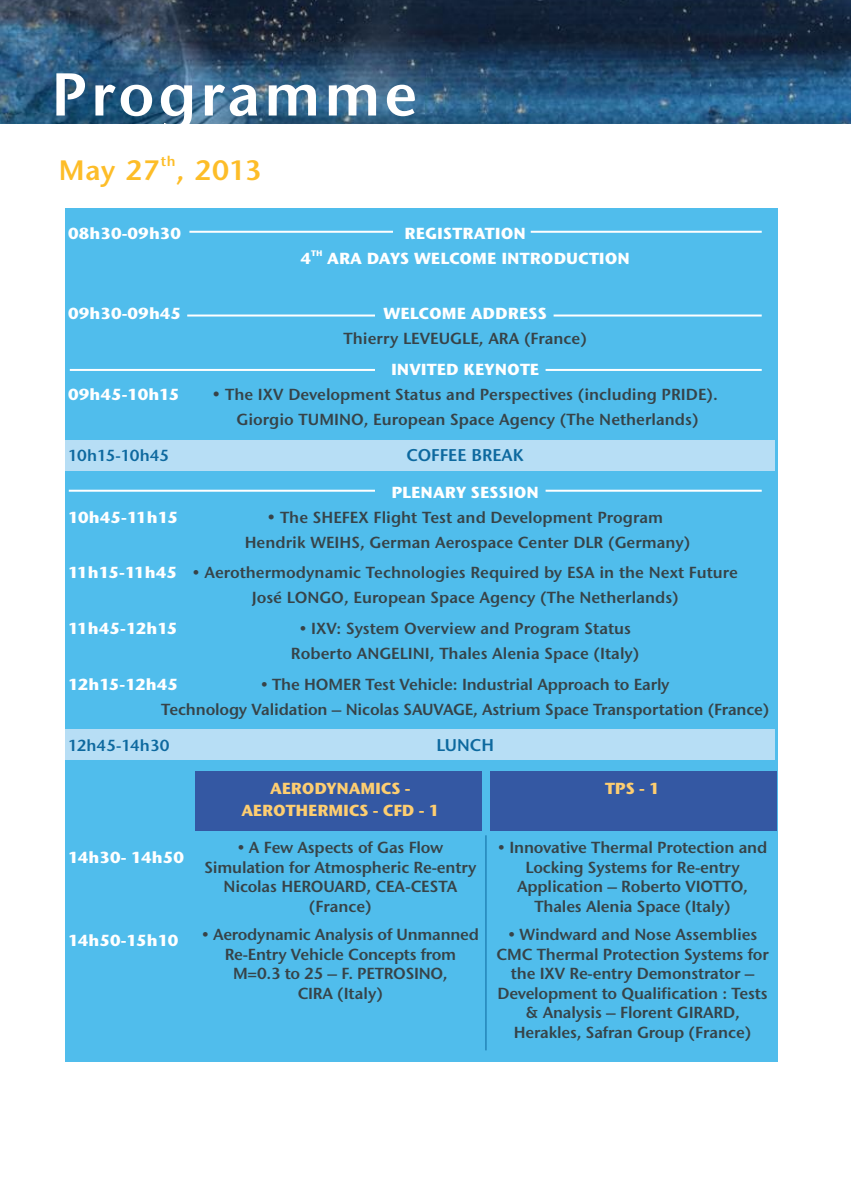
<style>
.page{position:relative;width:851px;height:1191px;background:#fff}
.page>*{position:absolute;margin:0;border:0;box-sizing:border-box;transform-origin:0 0}
.t1{font:60.2px "Stone Sans ITCTT Semi";letter-spacing:.06em;color:#fff}
.t2{font:28px "Stone Sans ITCTT Semi";letter-spacing:.01em;color:#fdbd28}
.t3{font:17px "Stone Sans ITCTT Semi";color:#0d699f}
.t4{font:16px/19.6px "Stone Sans ITCTT Semi";letter-spacing:-.01em;color:#374348;text-align:center}
.t5{font:700 16px "Stone Sans ITCTT";color:#fff}
.t6{font:700 16px/22px "Stone Sans ITCTT";letter-spacing:-.015em;color:#fece70;text-align:center}
.t7{font:16px "Stone Sans ITCTT Semi";color:#0d699f}
.t8{font:14px "Stone Sans ITCTT Semi";color:#fdbd28}
.t9{font:700 8px "Stone Sans ITCTT";color:#fff}
.s1{font-family:"Stone Sans ITCTT";font-weight:700;font-size:17px}
.s2{font-family:"Stone Sans ITCTT";font-weight:700;color:#fff}
</style>
<div class="page">
<img style="left:0;top:0;width:850px;height:123px">
<div style="left:65px;top:208px;width:712px;height:853px;background:#50bdec"></div>
<div style="left:196px;top:771px;width:286px;height:59px;background:#3458a3"></div>
<div style="left:490px;top:771px;width:287px;height:59px;background:#3458a3"></div>
<hr style="left:545px;top:369px;width:216px;height:2px;background:#fff">
<hr style="left:70px;top:369px;width:305px;height:2px;background:#fff">
<hr style="left:545px;top:490px;width:216px;height:2px;background:#fff">
<hr style="left:69px;top:490px;width:306px;height:2px;background:#fff">
<hr style="left:553px;top:314px;width:208px;height:2px;background:#fff">
<hr style="left:187px;top:314px;width:188px;height:2px;background:#fff">
<hr style="left:530px;top:231px;width:231px;height:2px;background:#fff">
<hr style="left:189px;top:231px;width:204px;height:2px;background:#fff">
<div style="left:65px;top:440px;width:710px;height:30px;background:#b7def5"></div>
<div style="left:65px;top:729px;width:710px;height:30px;background:#b7def5"></div>
<hr style="left:485px;top:835px;width:1px;height:215px;background:#0d699f">
<h1 class="t1" style="left:51px;top:57px;width:367px">Programme</h1>
<h2 class="t2" style="left:59px;top:153px;width:103px">May 27</h2>
<p class="t8" style="left:161px;top:153px;width:16px">th</p>
<h2 class="t2" style="left:176px;top:153px;width:87px">, 2013</h2>
<p class="t5" style="left:68px;top:223px;width:115px">08h30-09h30</p>
<p class="t5" style="left:404px;top:223px;width:123px">REGISTRATION</p>
<p class="t5" style="left:300px;top:248px;width:12px">4</p>
<p class="t9" style="left:311px;top:248px;width:13px">TH</p>
<p class="t5" style="left:327px;top:248px;width:304px">ARA DAYS WELCOME INTRODUCTION</p>
<p class="t5" style="left:68px;top:303px;width:115px">09h30-09h45</p>
<p class="t5" style="left:383px;top:303px;width:165px">WELCOME ADDRESS</p>
<p class="t4" style="left:343px;top:329px;width:245px">Thierry LEVEUGLE, ARA (France)</p>
<p class="t5" style="left:391px;top:359px;width:150px">INVITED KEYNOTE</p>
<p class="t5" style="left:68px;top:384px;width:113px">09h45-10h15</p>
<p class="t4" style="left:212px;top:381px;width:507px;line-height:25px"><span class="s1">•</span> The IXV Development Status and Perspectives (including PRIDE).<br>Giorgio TUMINO, European Space Agency (The Netherlands)</p>
<p class="t7" style="left:68px;top:446px;width:103px">10h15-10h45</p>
<p class="t3" style="left:406px;top:445px;width:119px">COFFEE BREAK</p>
<p class="t5" style="left:391px;top:482px;width:149px">PLENARY SESSION</p>
<p class="t5" style="left:68px;top:507px;width:111px">10h45-11h15</p>
<p class="t4" style="left:245px;top:504px;width:447px;line-height:25px"><span class="s1">•</span> The SHEFEX Flight Test and Development Program<br>Hendrik WEIHS, German Aerospace Center DLR (Germany)</p>
<p class="t4" style="left:251px;top:560px;width:487px;line-height:25px;text-align:left;text-indent:-183px"><span class="s2">11h15-11h45</span> • Aerothermodynamic Technologies Required by ESA in the Next Future<br>José LONGO, European Space Agency (The Netherlands)</p>
<p class="t5" style="left:68px;top:618px;width:111px">11h45-12h15</p>
<p class="t4" style="left:291px;top:616px;width:350px;line-height:25px">• IXV: System Overview and Program Status<br>Roberto ANGELINI, Thales Alenia Space (Italy)</p>
<p class="t5" style="left:68px;top:674px;width:111px">12h15-12h45</p>
<p class="t4" style="left:161px;top:671px;width:609px;line-height:25px">• The HOMER Test Vehicle: Industrial Approach to Early<br>Technology Validation – Nicolas SAUVAGE, Astrium Space Transportation (France)</p>
<p class="t7" style="left:68px;top:735px;width:103px">12h45-14h30</p>
<p class="t3" style="left:436px;top:734px;width:59px">LUNCH</p>
<p class="t5" style="left:68px;top:847px;width:117px">14h30- 14h50</p>
<p class="t5" style="left:68px;top:930px;width:112px">14h50-15h10</p>
<p class="t6" style="left:241px;top:777px;width:199px">AERODYNAMICS -<br>AEROTHERMICS - CFD - 1</p>
<p class="t4" style="left:204px;top:837px;width:274px">• A Few Aspects of Gas Flow<br>Simulation for Atmospheric Re-entry<br>Nicolas HEROUARD, CEA-CESTA (France)</p>
<p class="t4" style="left:202px;top:924px;width:279px">• Aerodynamic Analysis of Unmanned<br>Re-Entry Vehicle Concepts from<br>M=0.3 to 25 – F. PETROSINO,<br>CIRA (Italy)</p>
<p class="t6" style="left:605px;top:777px;width:56px">TPS - 1</p>
<p class="t4" style="left:498px;top:837px;width:271px">• Innovative Thermal Protection and<br>Locking Systems for Re-entry<br>Application – Roberto VIOTTO,<br>Thales Alenia Space (Italy)</p>
<p class="t4" style="left:496px;top:924px;width:274px">• Windward and Nose Assemblies<br>CMC Thermal Protection Systems for the IXV Re-entry Demonstrator –<br>Development to Qualification : Tests &amp; Analysis – Florent GIRARD,<br>Herakles, Safran Group (France)</p>
</div>
